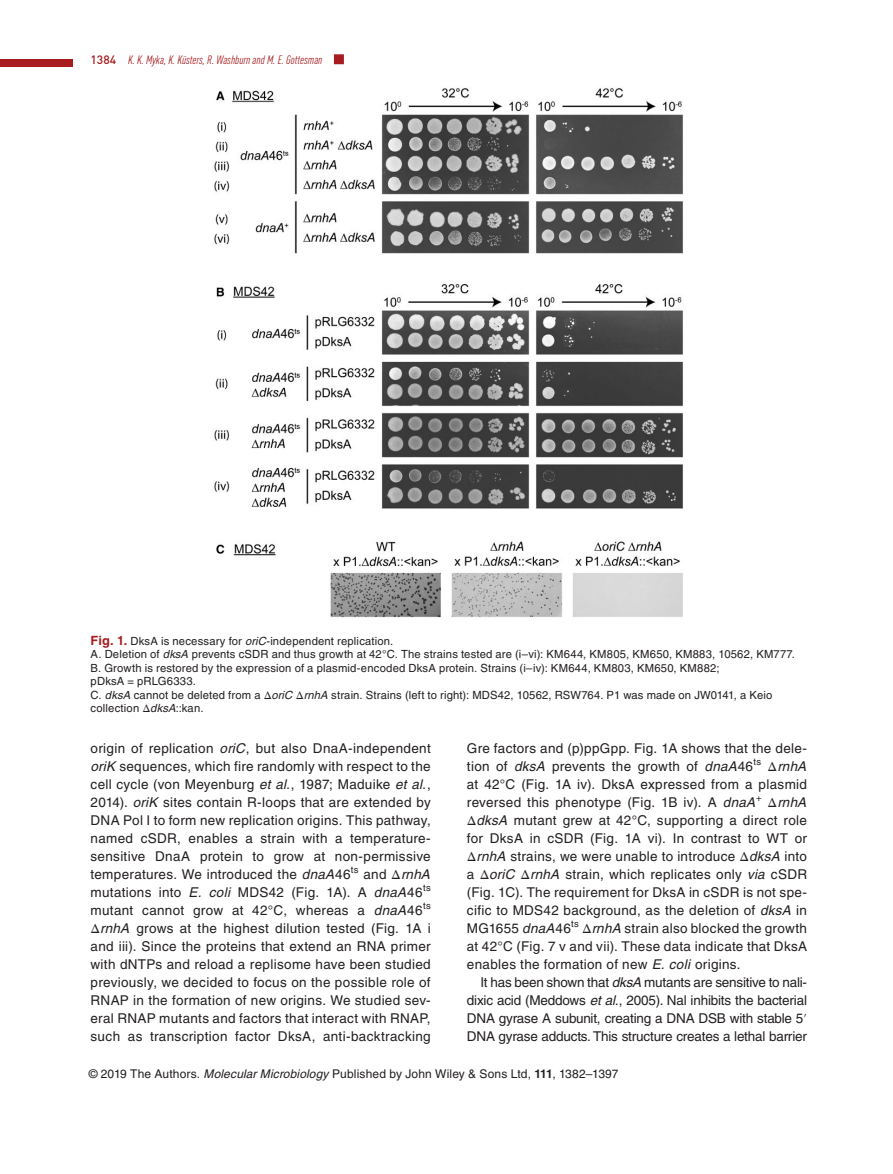
<style>
.page{position:relative;width:893px;height:1174px;background:#fff}
.page>*{position:absolute;margin:0;border:0;box-sizing:border-box;transform-origin:0 0}
.t1{font:13.5px/18px "Helvetica";letter-spacing:.02em;color:#231f20;text-align:justify}
.t2{font:12px "Helvetica";letter-spacing:.015em;color:#231f20}
.t3{font:italic condensed 12px "DINOT";color:#a61c1f}
.t4{font:11.25px/13.5px "Helvetica";letter-spacing:.015em;color:#231f20}
.s1{font-family:"DIN";font-weight:500;font-style:normal;font-stretch:normal}
.s2{font-weight:700;font-size:12.75px;color:#a61c1f}
.s3{font-style:italic}
.s4{font-family:"STIX"}
.s5{font-weight:700}
</style>
<div class="page">
<div style="left:334px;top:54px;width:10px;height:10px;border:3px solid #a61c1f"></div>
<div style="left:0;top:59px;width:72px;height:8px;background:#a61c1f"></div>
<img style="left:214px;top:88px;width:469px;height:530px">
<p class="t3" style="left:91px;top:51px;width:254px"><span class="s1">1384</span> K. K. Myka, K. Küsters, R. Washburn and M. E. Gottesman ■</p>
<p class="t4" style="left:91px;top:634px;width:706px"><span class="s2">Fig. 1.</span> DksA is necessary for <span class="s3">oriC</span>-independent replication.<br>A. Deletion of <span class="s3">dksA</span> prevents cSDR and thus growth at 42°C. The strains tested are (i–vi): KM644, KM805, KM650, KM883, 10562, KM777.<br>B. Growth is restored by the expression of a plasmid-encoded DksA protein. Strains (i–iv): KM644, KM803, KM650, KM882;<br>pDksA = pRLG6333.<br>C. <span class="s3">dksA</span> cannot be deleted from a <span class="s4">Δ</span><span class="s3">oriC</span> <span class="s4">Δ</span><span class="s3">rnhA</span> strain. Strains (left to right): MDS42, 10562, RSW764. P1 was made on JW0141, a Keio collection <span class="s4">Δ</span><span class="s3">dksA</span>::kan.</p>
<p class="t1" style="left:91px;top:739px;width:342px">origin of replication <span class="s3">oriC</span>, but also DnaA-independent <span class="s3">oriK</span> sequences, which fire randomly with respect to the cell cycle (von Meyenburg <span class="s3">et al.</span>, 1987; Maduike <span class="s3">et al.</span>, 2014). <span class="s3">oriK</span> sites contain R-loops that are extended by DNA Pol I to form new replication origins. This pathway, named cSDR, enables a strain with a temperature&shy;sensitive DnaA protein to grow at non-permissive temperatures. We introduced the <span class="s3">dnaA</span>46<sup>ts</sup> and <span class="s4">Δ</span><span class="s3">rnhA </span>mutations into <span class="s3">E. coli</span> MDS42 (Fig. 1A). A <span class="s3">dnaA</span>46<sup>ts </sup>mutant cannot grow at 42°C, whereas a <span class="s3">dnaA</span>46<sup>ts </sup><span class="s4">Δ</span><span class="s3">rnhA</span> grows at the highest dilution tested (Fig. 1A i and iii). Since the proteins that extend an RNA primer with dNTPs and reload a replisome have been studied previously, we decided to focus on the possible role of RNAP in the formation of new origins. We studied sev&shy;eral RNAP mutants and factors that interact with RNAP, such as transcription factor DksA, anti-backtracking</p>
<p class="t1" style="left:467px;top:739px;width:342px">Gre factors and (p)ppGpp. Fig. 1A shows that the dele&shy;tion of <span class="s3">dksA</span> prevents the growth of <span class="s3">dnaA</span>46<sup>ts</sup> <span class="s4">Δ</span><span class="s3">rnhA </span>at 42°C (Fig. 1A iv). DksA expressed from a plasmid reversed this phenotype (Fig. 1B iv). A <span class="s3">dnaA</span><sup>+</sup> <span class="s4">Δ</span><span class="s3">rnhA </span><span class="s4">Δ</span><span class="s3">dksA</span> mutant grew at 42°C, supporting a direct role for DksA in cSDR (Fig. 1A vi). In contrast to WT or <span class="s4">Δ</span><span class="s3">rnhA</span> strains, we were unable to introduce <span class="s4">Δ</span><span class="s3">dksA</span> into a <span class="s4">Δ</span><span class="s3">oriC</span> <span class="s4">Δ</span><span class="s3">rnhA</span> strain, which replicates only <span class="s3">via</span> cSDR (Fig. 1C). The requirement for DksA in cSDR is not spe&shy;cific to MDS42 background, as the deletion of <span class="s3">dksA</span> in MG1655 <span class="s3">dnaA</span>46<sup>ts</sup> <span class="s4">Δ</span><span class="s3">rnhA</span> strain also blocked the growth at 42°C (Fig. 7 v and vii). These data indicate that DksA enables the formation of new <span class="s3">E. coli</span> origins.</p>
<p class="t1" style="left:467px;top:973px;width:342px;text-indent:14px">It has been shown that <span class="s3">dksA</span> mutants are sensitive to nali&shy;dixic acid (Meddows <span class="s3">et al.</span>, 2005). Nal inhibits the bacterial DNA gyrase A subunit, creating a DNA DSB with stable 5<span class="s4">′ </span>DNA gyrase adducts. This structure creates a lethal barrier</p>
<p class="t2" style="left:89px;top:1067px;width:531px">© 2019 The Authors. <span class="s3">Molecular Microbiology</span> Published by John Wiley &amp; Sons Ltd, <span class="s5">111</span>, 1382–1397</p>
</div>
